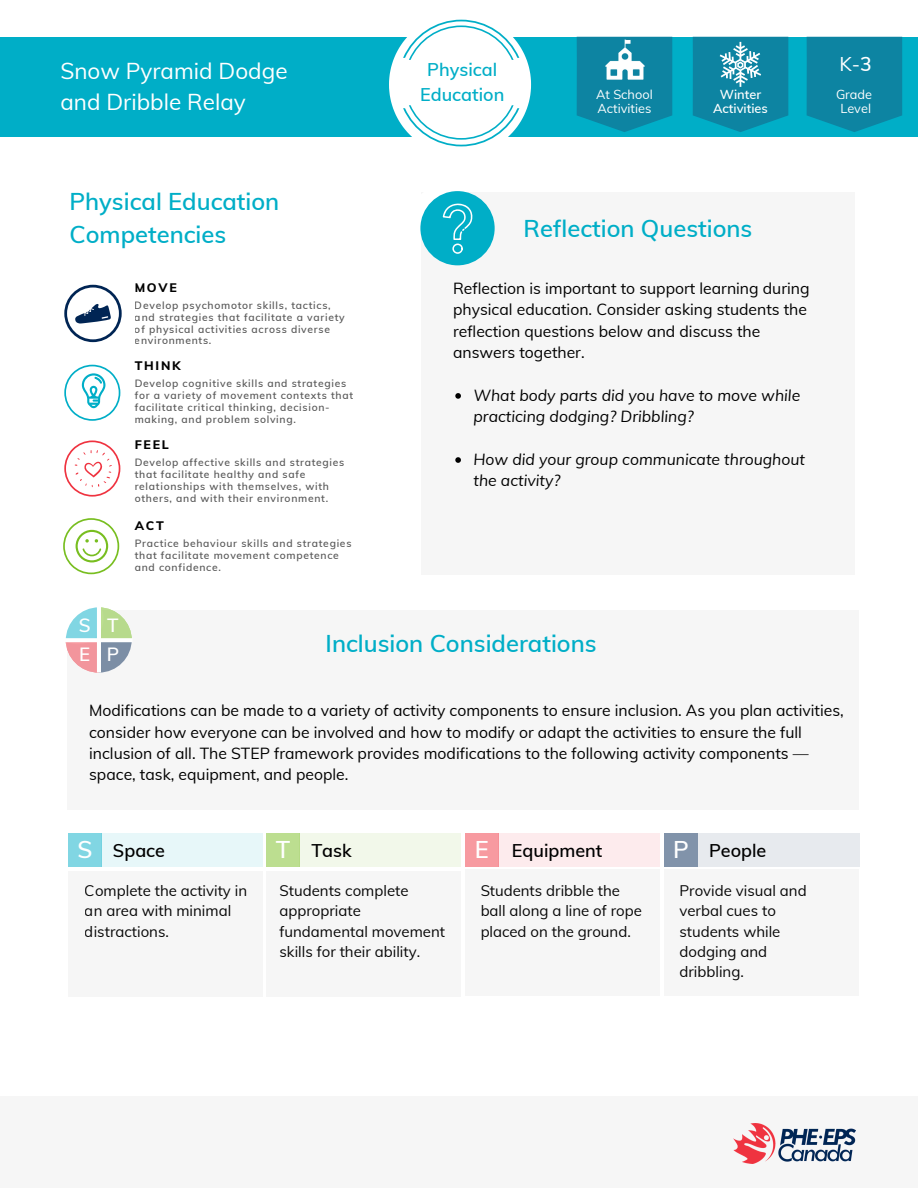
<style>
.page{position:relative;width:918px;height:1188px;background:#fff}
.page>*{position:absolute;margin:0;border:0;box-sizing:border-box;transform-origin:0 0}
.t1{font:600 23.7px "Muli";color:#00aec7}
.t2{font:600 23.7px "Muli";color:#fff}
.t3{font:22.5px "Muli";color:#fff}
.t4{font:19.5px "Muli";color:#fff}
.t5{font:600 18.75px "Muli";color:#fff}
.t6{font:600 18px "Muli";color:#000}
.t7{font:600 18px "Muli";color:#00aec7}
.t8{font:15.75px/21.3px "Muli";color:#000}
.t9{font:italic 15.75px/21.3px "Muli";color:#000}
.t10{font:15px/20.5px "Muli";color:#000}
.t11{font:12.75px "Muli";color:#fff}
.t12{font:600 12.75px "Muli";color:#fff}
.t13{font:800 12.45px "Muli";letter-spacing:.14em;color:#000}
.t14{font:600 10.35px/12px "Muli";letter-spacing:.07em;color:#545454}
.s1{font-weight:600}
</style>
<div class="page">
<div style="left:0;top:1096px;width:918px;height:92px;background:#f6f6f6"></div>
<img style="left:734px;top:1123px;width:121px;height:41px">
<div style="left:68px;top:610px;width:791px;height:199px;background:#f6f6f6"></div>
<svg style="left:65px;top:607px;width:67px;height:66px"></svg>
<div style="left:102px;top:833px;width:161px;height:33px;background:#e7f7f9"></div>
<div style="left:68px;top:871px;width:194px;height:125px;background:#f6f6f6"></div>
<div style="left:266px;top:871px;width:195px;height:125px;background:#f6f6f6"></div>
<div style="left:499px;top:833px;width:161px;height:33px;background:#fdebed"></div>
<div style="left:465px;top:870px;width:195px;height:126px;background:#f6f6f6"></div>
<div style="left:664px;top:870px;width:195px;height:126px;background:#f6f6f6"></div>
<div style="left:68px;top:833px;width:34px;height:33px;background:#81d6e3"></div>
<div style="left:266px;top:833px;width:34px;height:33px;background:#bcde90"></div>
<div style="left:465px;top:833px;width:34px;height:33px;background:#f79aa0"></div>
<div style="left:664px;top:833px;width:34px;height:33px;background:#8193aa"></div>
<div style="left:300px;top:833px;width:161px;height:33px;background:#f2f8ea"></div>
<div style="left:698px;top:833px;width:161px;height:33px;background:#e7eaee"></div>
<div style="left:422px;top:192px;width:433px;height:383px;background:#f6f6f6"></div>
<div style="left:420px;top:191px;width:75px;height:74px;background:#00aec7;border-radius:50%"></div>
<svg style="left:420px;top:191px;width:53px;height:63px"></svg>
<svg style="left:455px;top:393px;width:6px;height:6px"></svg>
<svg style="left:455px;top:457px;width:6px;height:6px"></svg>
<svg style="left:64px;top:441px;width:56px;height:56px"></svg>
<svg style="left:63px;top:518px;width:56px;height:56px"></svg>
<svg style="left:64px;top:365px;width:56px;height:56px"></svg>
<svg style="left:64px;top:285px;width:58px;height:57px"></svg>
<div style="left:0;top:37px;width:918px;height:99px;background:#00aec7"></div>
<svg style="left:807px;top:37px;width:95px;height:95px;background:#0b87a5"></svg>
<svg style="left:389px;top:19px;width:142px;height:128px"></svg>
<svg style="left:577px;top:37px;width:95px;height:95px;background:#0b88a6"></svg>
<img style="left:601px;top:37px;width:47px;height:47px">
<svg style="left:693px;top:37px;width:95px;height:95px;background:#1b8fab"></svg>
<p class="t3" style="left:60px;top:56px;width:229px">Snow Pyramid Dodge</p>
<p class="t3" style="left:60px;top:88px;width:187px">and Dribble Relay</p>
<p class="t4" style="left:840px;top:51px;width:34px">K-<span class="s1">3</span></p>
<p class="t7" style="left:427px;top:58px;width:71px">Physical</p>
<p class="t7" style="left:420px;top:83px;width:86px">Education</p>
<p class="t11" style="left:836px;top:86px;width:38px">Grade</p>
<p class="t11" style="left:840px;top:100px;width:32px">Level</p>
<p class="t11" style="left:596px;top:86px;width:58px">At School</p>
<p class="t11" style="left:598px;top:100px;width:55px">Activities</p>
<p class="t12" style="left:720px;top:86px;width:43px">Winter</p>
<p class="t12" style="left:713px;top:100px;width:56px">Activities</p>
<p class="t1" style="left:70px;top:186px;width:211px">Physical Education</p>
<p class="t1" style="left:70px;top:219px;width:158px">Competencies</p>
<p class="t1" style="left:524px;top:213px;width:230px">Reflection Questions</p>
<p class="t13" style="left:135px;top:279px;width:44px">MOVE</p>
<p class="t14" style="left:135px;top:299px;width:212px">Develop psychomotor skills, tactics, and strategies that facilitate a variety of physical activities across diverse environments.</p>
<p class="t13" style="left:135px;top:358px;width:47px">THINK</p>
<p class="t14" style="left:135px;top:377px;width:220px">Develop cognitive skills and strategies for a variety of movement contexts that facilitate critical thinking, decision&shy;making, and problem solving.</p>
<p class="t13" style="left:135px;top:437px;width:36px">FEEL</p>
<p class="t14" style="left:135px;top:456px;width:211px">Develop affective skills and strategies that facilitate healthy and safe relationships with themselves, with others, and with their environment.</p>
<p class="t13" style="left:135px;top:517px;width:31px">ACT</p>
<p class="t14" style="left:135px;top:537px;width:218px">Practice behaviour skills and strategies that facilitate movement competence and confidence.</p>
<p class="t8" style="left:453px;top:277px;width:358px">Reflection is important to support learning during physical education. Consider asking students the reflection questions below and discuss the answers together.</p>
<p class="t9" style="left:474px;top:384px;width:328px">What body parts did you have to move while practicing dodging? Dribbling?</p>
<p class="t9" style="left:474px;top:448px;width:333px">How did your group communicate throughout the activity?</p>
<p class="t5" style="left:79px;top:614px;width:13px">S</p>
<p class="t5" style="left:107px;top:614px;width:13px">T</p>
<p class="t5" style="left:79px;top:642px;width:13px">E</p>
<p class="t5" style="left:107px;top:642px;width:14px">P</p>
<p class="t1" style="left:326px;top:629px;width:272px">Inclusion Considerations</p>
<p class="t8" style="left:89px;top:700px;width:756px">Modifications can be made to a variety of activity components to ensure inclusion. As you plan activities, consider how everyone can be involved and how to modify or adapt the activities to ensure the full inclusion of all. The STEP framework provides modifications to the following activity components — space, task, equipment, and people.</p>
<p class="t2" style="left:77px;top:835px;width:17px">S</p>
<p class="t2" style="left:276px;top:835px;width:16px">T</p>
<p class="t2" style="left:475px;top:835px;width:16px">E</p>
<p class="t2" style="left:673px;top:835px;width:17px">P</p>
<p class="t6" style="left:113px;top:838px;width:54px">Space</p>
<p class="t6" style="left:311px;top:838px;width:42px">Task</p>
<p class="t6" style="left:512px;top:838px;width:92px">Equipment</p>
<p class="t6" style="left:709px;top:838px;width:59px">People</p>
<h3 class="t10" style="left:280px;top:880px;width:167px">Students complete appropriate fundamental movement skills for their ability.</h3>
<h3 class="t10" style="left:480px;top:880px;width:163px">Students dribble the ball along a line of rope placed on the ground.</h3>
<h3 class="t10" style="left:679px;top:880px;width:129px">Provide visual and verbal cues to students while dodging and dribbling.</h3>
<h3 class="t10" style="left:85px;top:880px;width:164px">Complete the activity in an area with minimal distractions.</h3>
</div>
